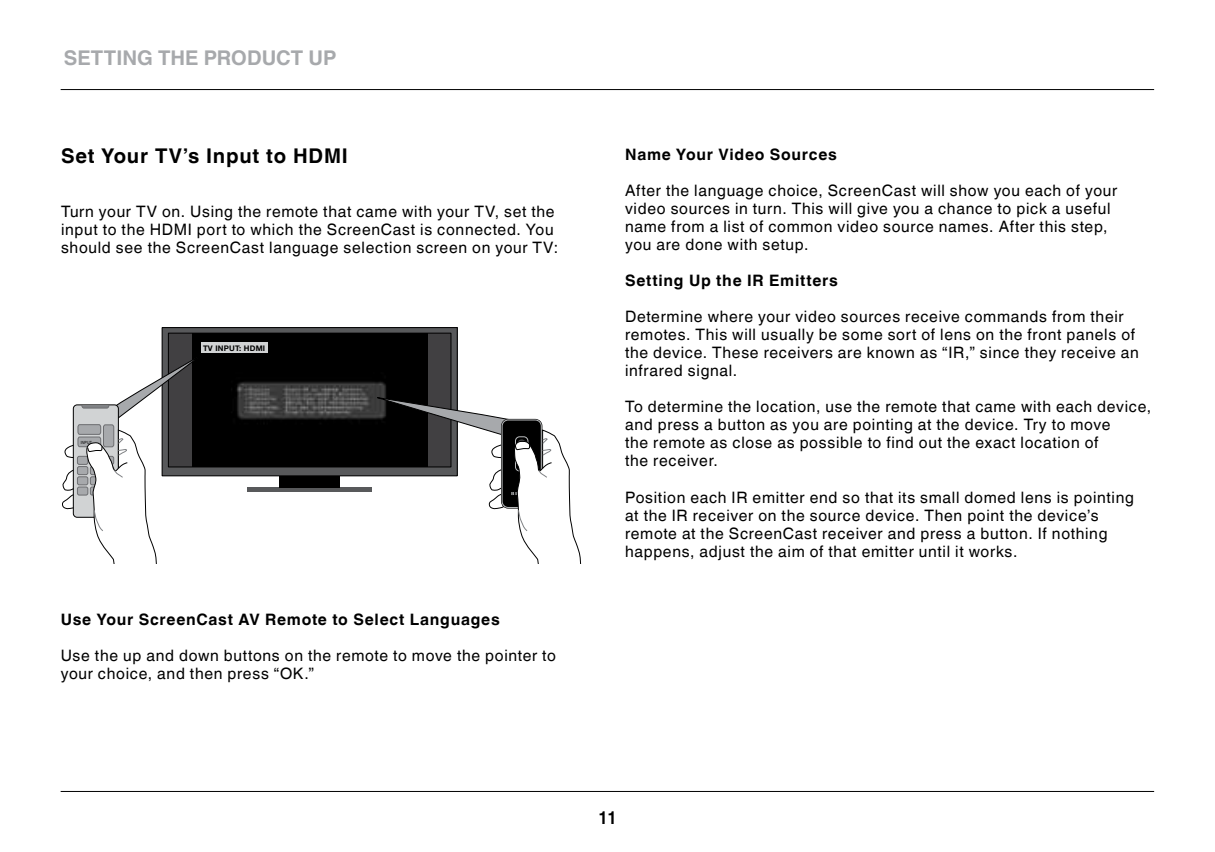
<style>
.page{position:relative;width:1215px;height:852px;background:#fff}
.page>*{position:absolute;margin:0;border:0;box-sizing:border-box;transform-origin:0 0}
.t1{font:700 20.25px "Helvetica World";letter-spacing:.035em;color:#000}
.t2{font:700 20.25px "Helvetica World";letter-spacing:.005em;color:#a7a9ac}
.t3{font:700 18px "Helvetica World";color:#000;scale:.9 1}
.t4{font:15.75px/18px "Helvetica World";letter-spacing:.045em;color:#000}
.t5{font:700 15.75px "Helvetica World";letter-spacing:.045em;color:#000}
.t6{font:700 7.65px "Helvetica Neue LT Pro";letter-spacing:.025em;color:#000}
.t7{font:4.27px "Helvetica Neue LT Pro";letter-spacing:.025em;color:#000;scale:.84 1}
</style>
<div class="page">
<hr style="left:61px;top:790px;width:1093px;height:1px;background:#000">
<hr style="left:61px;top:89px;width:1093px;height:1px;background:#000">
<svg style="left:164px;top:329px;width:291px;height:144px;background:#4b4c4e"></svg>
<div style="left:162px;top:327px;width:295px;height:148px;border:1px solid #000"></div>
<div style="left:168px;top:333px;width:283px;height:133px;background:#414042"></div>
<img style="left:192px;top:333px;width:235px;height:133px">
<div style="left:248px;top:487px;width:124px;height:5px;background:#58595b"></div>
<div style="left:279px;top:475px;width:61px;height:12px;background:#000"></div>
<div style="left:201px;top:342px;width:67px;height:10px;background:#d1d3d4"></div>
<svg style="left:64px;top:443px;width:9px;height:15px"></svg>
<svg style="left:62px;top:468px;width:11px;height:41px"></svg>
<div style="left:73px;top:404px;width:45px;height:113px;background:#d1d3d4;border-radius:4px"></div>
<div style="left:73px;top:404px;width:46px;height:113px;border:1px solid #000;border-radius:4px"></div>
<div style="left:78px;top:437px;width:23px;height:9px;background:#a7a9ac;border-radius:2px"></div>
<div style="left:78px;top:436px;width:23px;height:10px;border:1px solid #6d6e71;border-radius:2px"></div>
<div style="left:78px;top:424px;width:23px;height:10px;background:#a7a9ac;border-radius:2px"></div>
<div style="left:78px;top:424px;width:23px;height:10px;border:1px solid #6d6e71;border-radius:2px"></div>
<div style="left:103px;top:424px;width:11px;height:22px;background:#a7a9ac;border-radius:2px"></div>
<div style="left:103px;top:424px;width:11px;height:22px;border:1px solid #6d6e71;border-radius:2px"></div>
<svg style="left:81px;top:355px;width:120px;height:65px"></svg>
<div style="left:77px;top:456px;width:11px;height:8px;background:#a7a9ac;border-radius:2px"></div>
<div style="left:77px;top:456px;width:11px;height:8px;border:1px solid #6d6e71;border-radius:2px"></div>
<div style="left:77px;top:466px;width:11px;height:8px;background:#a7a9ac;border-radius:2px"></div>
<div style="left:77px;top:466px;width:11px;height:8px;border:1px solid #6d6e71;border-radius:2px"></div>
<div style="left:77px;top:476px;width:11px;height:8px;background:#a7a9ac;border-radius:2px"></div>
<div style="left:77px;top:476px;width:11px;height:8px;border:1px solid #6d6e71;border-radius:2px"></div>
<div style="left:77px;top:486px;width:11px;height:9px;background:#a7a9ac;border-radius:2px"></div>
<div style="left:77px;top:486px;width:11px;height:9px;border:1px solid #6d6e71;border-radius:2px"></div>
<svg style="left:84px;top:429px;width:73px;height:135px"></svg>
<svg style="left:377px;top:397px;width:205px;height:167px"></svg>
<p class="t2" style="left:64px;top:46px;width:169px">Setting th e Product</p>
<p class="t2" style="left:308px;top:46px;width:27px">Up</p>
<p class="t1" style="left:61px;top:144px;width:288px">Set Your TV’s Input to HDMI</p>
<p class="t4" style="left:61px;top:203px;width:499px">Turn your TV on. Using the remote that came with your TV, set the input to the HDMI port to which the ScreenCast is connected. You should see the ScreenCast language selection screen on your TV:</p>
<p class="t7" style="left:81px;top:439px;width:15px">INPUT</p>
<p class="t6" style="left:203px;top:343px;width:64px">TV INPUT: HDMI</p>
<p class="t5" style="left:61px;top:609px;width:441px">Use Your ScreenCast AV Remote to Select Languages</p>
<p class="t4" style="left:61px;top:645px;width:497px">Use the up and down buttons on the remote to move the pointer to your choice, and then press “OK.”</p>
<p class="t5" style="left:625px;top:145px;width:213px">Name Your Video Sources</p>
<p class="t4" style="left:625px;top:181px;width:494px">After the language choice, ScreenCast will show you each of your video sources in turn. This will give you a chance to pick a useful name from a list of common video source names. After this step, you are done with setup.</p>
<p class="t5" style="left:625px;top:271px;width:214px">Setting Up the IR Emitters</p>
<p class="t4" style="left:625px;top:307px;width:515px">Determine where your video sources receive commands from their remotes. This will usually be some sort of lens on the front panels of the device. These receivers are known as “IR,” since they receive an infrared signal.</p>
<p class="t4" style="left:625px;top:398px;width:528px">To determine the location, use the remote that came with each device, and press a button as you are pointing at the device. Try to move<br>the remote as close as possible to find out the exact location of<br>the receiver.</p>
<p class="t4" style="left:625px;top:488px;width:510px">Position each IR emitter end so that its small domed lens is pointing at the IR receiver on the source device. Then point the device’s remote at the ScreenCast receiver and press a button. If nothing happens, adjust the aim of that emitter until it works.</p>
<p class="t3" style="left:598px;top:806px;width:22px">11</p>
</div>
